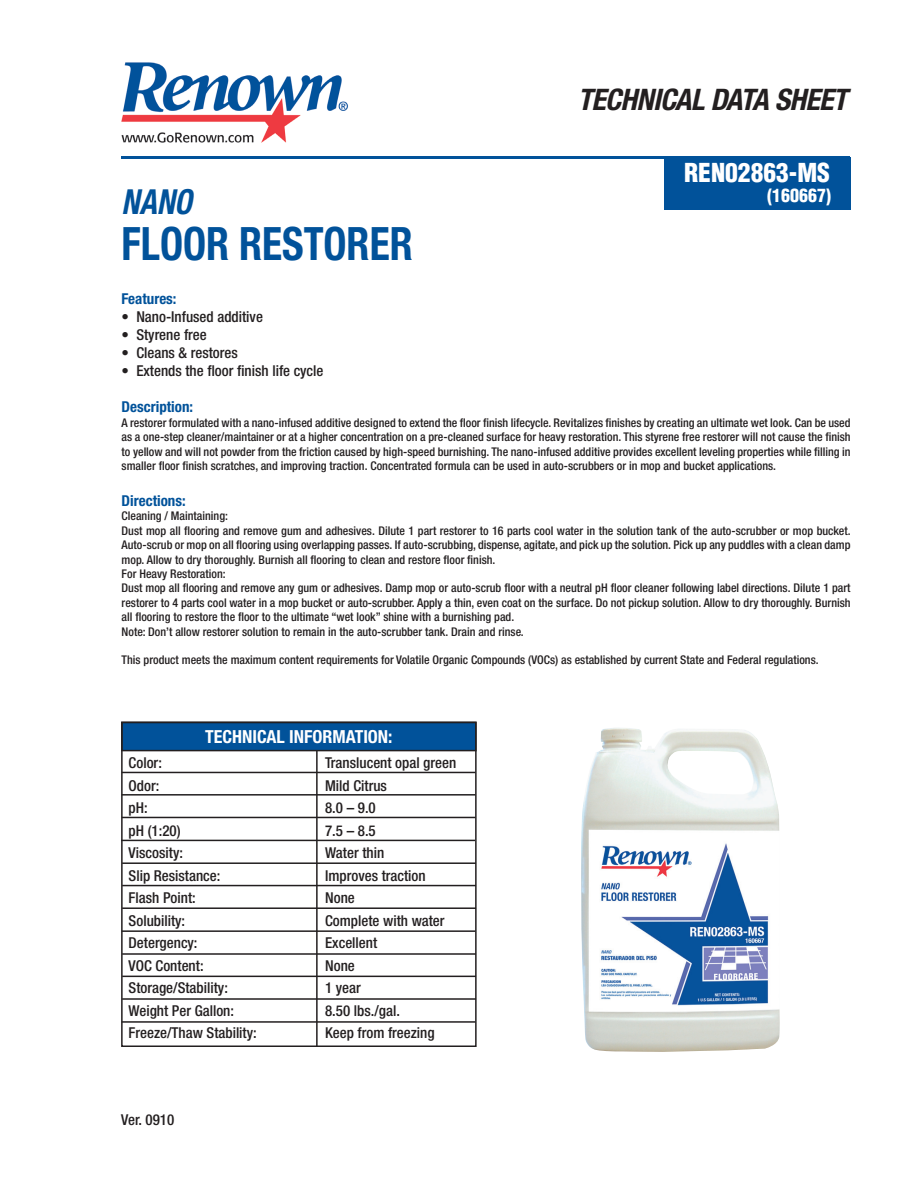
<style>
.page{position:relative;width:918px;height:1188px;background:#fff}
.page>*{position:absolute;margin:0;border:0;box-sizing:border-box;transform-origin:0 0}
.t1{font:700 condensed 46.05px "Helvetica Neue";color:#01529a;scale:.9 1}
.t2{font:italic 700 condensed 34.5px "Helvetica Neue";color:#01529a;scale:.9 1}
.t3{font:italic 700 condensed 29.7px "Helvetica Neue";letter-spacing:-.02em;color:#231f20}
.t4{font:900 condensed 25.5px "Helvetica";color:#fff}
.t5{font:700 condensed 18px "Helvetica Neue";color:#fff}
.t6{font:900 condensed 18px "Helvetica";color:#fff}
.t7{font:500 condensed 15px "Helvetica Neue";color:#231f20}
.t8{font:700 condensed 15px "Helvetica Neue";color:#01529a}
.t9{font:500 condensed 12px/14.4px "Helvetica Neue";color:#231f20;text-align:justify}
</style>
<div class="page">
<hr style="left:121px;top:157px;width:729px;height:2px;background:#01529a">
<div style="left:664px;top:157px;width:186px;height:52px;background:#01529a"></div>
<img style="left:121px;top:62px;width:227px;height:81px">
<div style="left:121px;top:722px;width:356px;height:29px;background:#01529a;border:2px solid #231f20"></div>
<div style="left:121px;top:722px;width:356px;height:325px;border:2px solid #231f20"></div>
<hr style="left:122px;top:772px;width:354px;height:1px;background:#231f20">
<hr style="left:122px;top:794px;width:354px;height:2px;background:#231f20">
<hr style="left:122px;top:817px;width:354px;height:1px;background:#231f20">
<hr style="left:121px;top:840px;width:354px;height:1px;background:#231f20">
<hr style="left:122px;top:862px;width:354px;height:2px;background:#231f20">
<hr style="left:122px;top:885px;width:354px;height:1px;background:#231f20">
<hr style="left:122px;top:907px;width:354px;height:2px;background:#231f20">
<hr style="left:122px;top:930px;width:354px;height:2px;background:#231f20">
<hr style="left:122px;top:953px;width:354px;height:2px;background:#231f20">
<hr style="left:122px;top:976px;width:354px;height:1px;background:#231f20">
<hr style="left:122px;top:998px;width:354px;height:2px;background:#231f20">
<hr style="left:122px;top:1021px;width:354px;height:2px;background:#231f20">
<hr style="left:316px;top:751px;width:2px;height:296px;background:#231f20">
<img style="left:581px;top:728px;width:199px;height:324px">
<h3 class="t3" style="left:578px;top:81px;width:271px">TECHNICAL DATA SHEET</h3>
<h2 class="t2" style="left:122px;top:181px;width:80px">NANO</h2>
<h1 class="t1" style="left:122px;top:216px;width:325px">FLOOR RESTORER</h1>
<h3 class="t4" style="left:684px;top:157px;width:147px">REN02863-MS</h3>
<h3 class="t6" style="left:767px;top:184px;width:66px">(160667)</h3>
<p class="t8" style="left:122px;top:290px;width:56px">Features:</p>
<p class="t7" style="left:122px;top:308px;width:143px">• Nano-Infused additive</p>
<p class="t7" style="left:122px;top:326px;width:87px">• Styrene free</p>
<p class="t7" style="left:122px;top:344px;width:118px">• Cleans &amp; restores</p>
<p class="t7" style="left:122px;top:362px;width:203px">• Extends the floor finish life cycle</p>
<p class="t8" style="left:122px;top:398px;width:73px">Description:</p>
<p class="t9" style="left:122px;top:415px;width:731px">A restorer formulated with a nano-infused additive designed to extend the floor finish lifecycle. Revitalizes finishes by creating an ultimate wet look. Can be used as a one-step cleaner/maintainer or at a higher concentration on a pre-cleaned surface for heavy restoration. This styrene free restorer will not cause the finish to yellow and will not powder from the friction caused by high-speed burnishing. The nano-infused additive provides excellent leveling properties while filling in smaller floor finish scratches, and improving traction. Concentrated formula can be used in auto-scrubbers or in mop and bucket applications.</p>
<p class="t8" style="left:122px;top:492px;width:66px">Directions:</p>
<p class="t9" style="left:122px;top:509px;width:731px;text-align:left">Cleaning / Maintaining:<br>Dust mop all flooring and remove gum and adhesives. Dilute 1 part restorer to 16 parts cool water in the solution tank of the auto-scrubber or mop bucket.<br>Auto-scrub or mop on all flooring using overlapping passes. If auto-scrubbing, dispense, agitate, and pick up the solution. Pick up any puddles with a clean damp mop. Allow to dry thoroughly. Burnish all flooring to clean and restore floor finish.<br>For Heavy Restoration:<br>Dust mop all flooring and remove any gum or adhesives. Damp mop or auto-scrub floor with a neutral pH floor cleaner following label directions. Dilute 1 part restorer to 4 parts cool water in a mop bucket or auto-scrubber. Apply a thin, even coat on the surface. Do not pickup solution. Allow to dry thoroughly. Burnish all flooring to restore the floor to the ultimate “wet look” shine with a burnishing pad.<br>Note: Don’t allow restorer solution to remain in the auto-scrubber tank. Drain and rinse.</p>
<p class="t9" style="left:122px;top:653px;width:699px">This product meets the maximum content requirements for Volatile Organic Compounds (VOCs) as established by current State and Federal regulations.</p>
<h3 class="t5" style="left:205px;top:726px;width:189px">TECHNICAL INFORMATION:</h3>
<p class="t7" style="left:129px;top:754px;width:35px">Color:</p>
<p class="t7" style="left:325px;top:754px;width:133px">Translucent opal green</p>
<p class="t7" style="left:129px;top:777px;width:32px">Odor:</p>
<p class="t7" style="left:325px;top:777px;width:63px">Mild Citrus</p>
<p class="t7" style="left:129px;top:799px;width:21px">pH:</p>
<p class="t7" style="left:325px;top:799px;width:52px">8.0 – 9.0</p>
<p class="t7" style="left:129px;top:822px;width:54px">pH (1:20)</p>
<p class="t7" style="left:325px;top:822px;width:52px">7.5 – 8.5</p>
<p class="t7" style="left:129px;top:844px;width:56px">Viscosity:</p>
<p class="t7" style="left:325px;top:844px;width:61px">Water thin</p>
<p class="t7" style="left:129px;top:867px;width:93px">Slip Resistance:</p>
<p class="t7" style="left:325px;top:867px;width:102px">Improves traction</p>
<p class="t7" style="left:129px;top:889px;width:69px">Flash Point:</p>
<p class="t7" style="left:325px;top:889px;width:31px">None</p>
<p class="t7" style="left:129px;top:912px;width:58px">Solubility:</p>
<p class="t7" style="left:325px;top:912px;width:121px">Complete with water</p>
<p class="t7" style="left:129px;top:934px;width:70px">Detergency:</p>
<p class="t7" style="left:325px;top:934px;width:54px">Excellent</p>
<p class="t7" style="left:129px;top:957px;width:76px">VOC Content:</p>
<p class="t7" style="left:325px;top:957px;width:31px">None</p>
<p class="t7" style="left:129px;top:979px;width:101px">Storage/Stability:</p>
<p class="t7" style="left:325px;top:979px;width:37px">1 year</p>
<p class="t7" style="left:129px;top:1002px;width:107px">Weight Per Gallon:</p>
<p class="t7" style="left:325px;top:1002px;width:76px">8.50 lbs./gal.</p>
<p class="t7" style="left:129px;top:1024px;width:130px">Freeze/Thaw Stability:</p>
<p class="t7" style="left:325px;top:1024px;width:111px">Keep from freezing</p>
<p class="t7" style="left:121px;top:1111px;width:55px">Ver. 0910</p>
</div>
